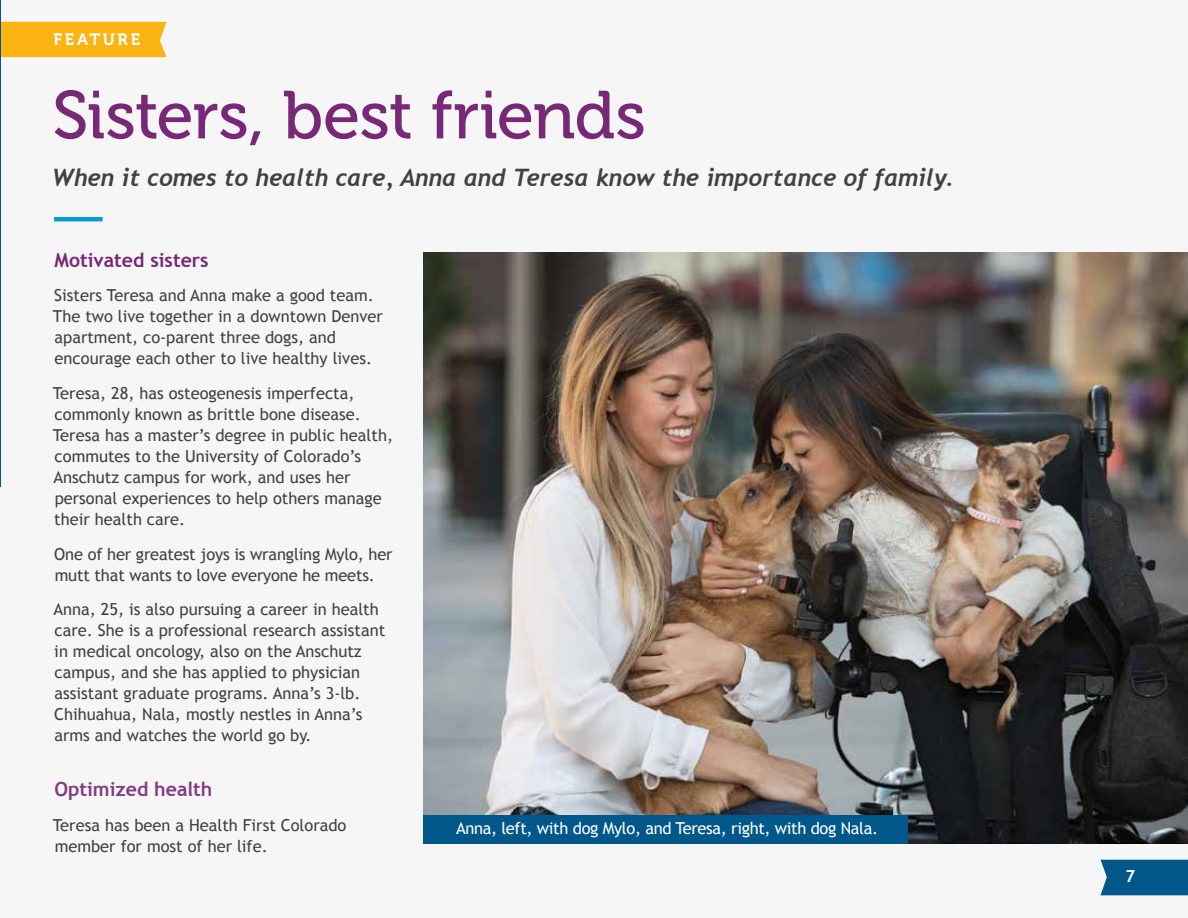
<style>
.page{position:relative;width:1188px;height:918px;background:#fff}
.page>*{position:absolute;margin:0;border:0;box-sizing:border-box;transform-origin:0 0}
.t1{font:67.5px "Museo 500";letter-spacing:-.015em;color:#772877}
.t2{font:italic 700 24px "Trebuchet";color:#414042}
.t3{font:700 19.5px "Trebuchet MS";color:#772877}
.t4{font:700 19.5px "Trebuchet MS";color:#813c80}
.t5{font:16.5px/21px "Trebuchet MS";color:#414042}
.t6{font:16.5px "Trebuchet MS";letter-spacing:-.02em;color:#fff}
.t7{font:16.5px "Museo 700";letter-spacing:.16em;color:#fff}
.t8{font:700 16.5px "Trebuchet MS";color:#fff}
</style>
<div class="page">
<div style="left:1px;top:0;width:1187px;height:918px;background:#f6f6f6"></div>
<hr style="left:54px;top:217px;width:49px;height:4px;background:#0a9ad6">
<div style="left:1101px;top:860px;width:87px;height:35px;background:#00578a"></div>
<img style="left:423px;top:253px;width:765px;height:591px">
<div style="left:1px;top:22px;width:166px;height:35px;background:#fcb415"></div>
<div style="left:423px;top:816px;width:484px;height:28px;background:#00578a"></div>
<hr style="left:0;top:0;width:1px;height:487px;background:#00578a">
<p class="t7" style="left:54px;top:30px;width:88px">FEATURE</p>
<h3 class="t1" style="left:52px;top:78px;width:595px">Sisters, best friends</h3>
<h3 class="t2" style="left:52px;top:162px;width:903px">When it comes to health care, Anna and Teresa know the importance of family.</h3>
<h4 class="t3" style="left:55px;top:248px;width:156px">Motivated sisters</h4>
<p class="t5" style="left:53px;top:285px;width:332px">Sisters Teresa and Anna make a good team .<br>The two live together in a downtown Denver apartment, co-parent three dogs, and encourage each other to live healthy lives .</p>
<p class="t5" style="left:53px;top:383px;width:342px">Teresa, 28, has osteogenesis imperfecta, commonly known as brittle bone disease .<br>Teresa has a master’s degree in public health, commutes to the University of Colorado’s Anschutz campus for work, and uses her personal experiences to help others manage their health care .</p>
<p class="t5" style="left:54px;top:543px;width:340px">One of her greatest joys is wrangling Mylo, her mutt that wants to love everyone he meets .</p>
<p class="t5" style="left:53px;top:599px;width:333px">Anna, 25, is also pursuing a career in health care . She is a professional research assistant in medical oncology, also on the Anschutz campus, and she has applied to physician assistant graduate programs . Anna’s 3-lb .<br>Chihuahua, Nala, mostly nestles in Anna’s arms and watches the world go by .</p>
<h4 class="t4" style="left:54px;top:777px;width:160px">Optimized health</h4>
<p class="t5" style="left:53px;top:815px;width:295px">Teresa has been a Health First Colorado member for most of her life .</p>
<p class="t6" style="left:456px;top:818px;width:424px">Anna, left, with dog Mylo, and Teresa, right, with dog Nala .</p>
<p class="t8" style="left:1125px;top:866px;width:11px">7</p>
</div>
